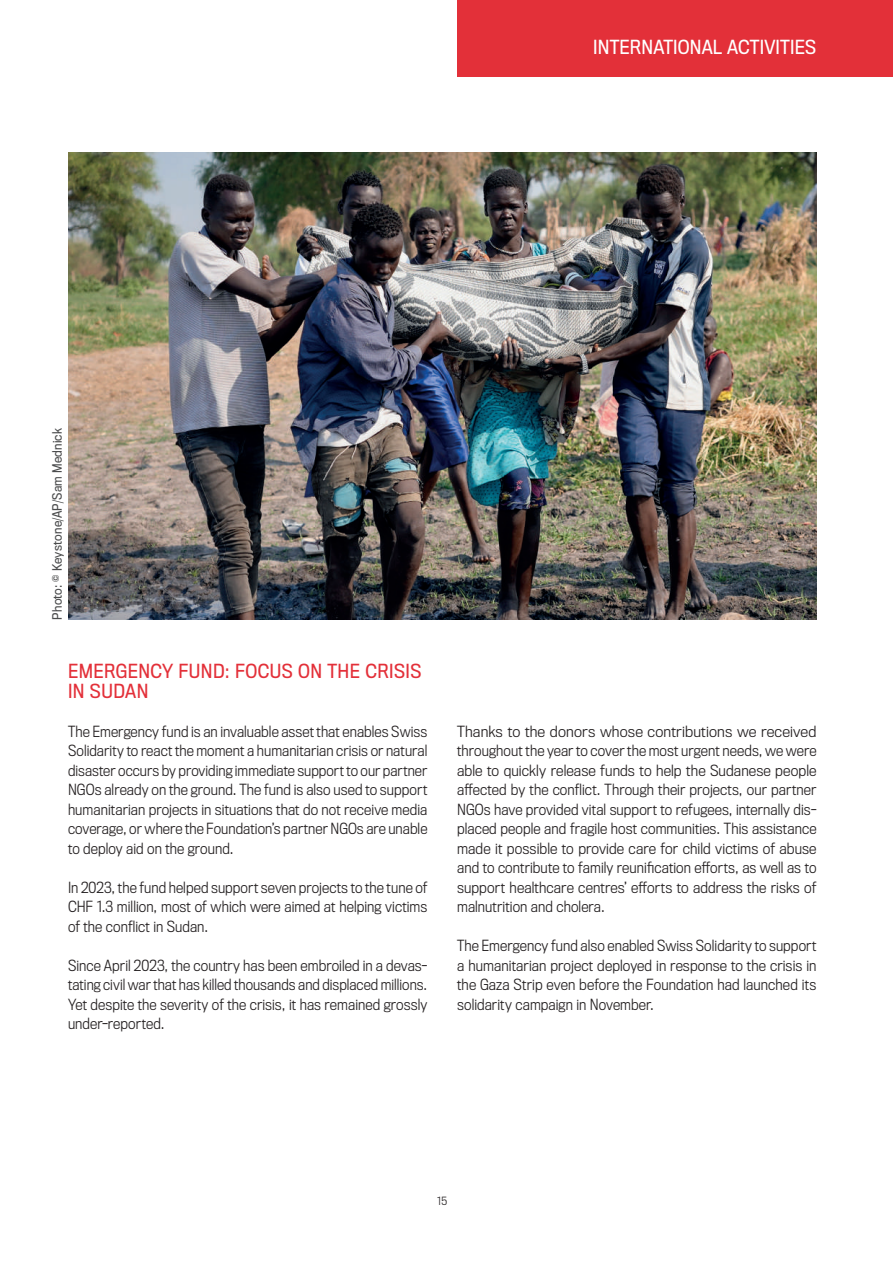
<style>
.page{position:relative;width:893px;height:1263px;background:#fff}
.page>*{position:absolute;margin:0;border:0;box-sizing:border-box;transform-origin:0 0}
.t1{font:18px/19.5px "Titling Gothic FB Narrow";letter-spacing:.025em;color:#e33039}
.t2{font:18px "Titling Gothic FB Narrow";letter-spacing:.01em;color:#fff}
.t3{font:300 14.25px/19.5px "Titling Gothic FB Narrow";letter-spacing:.005em;color:#231f20;text-align:justify}
.t4{font:300 14.25px/19.5px "Titling Gothic FB Narrow";letter-spacing:.005em;color:#231f20;text-align:justify;scale:1.07 1}
.t5{font:12px "Titling Gothic FB Narrow";letter-spacing:.02em;color:#4b4c4d}
.t6{font:300 10.5px "Titling Gothic FB Narrow";color:#231f20}
</style>
<div class="page">
<div style="left:457px;top:0;width:436px;height:77px;background:#e33039"></div>
<img style="left:68px;top:153px;width:748px;height:467px">
<p class="t2" style="left:593px;top:37px;width:225px">INTERNATIONAL ACTIVITIES</p>
<p class="t5" style="left:50px;top:620px;width:193px;rotate:-90deg">Photo: © Keystone/AP/Sam Mednick</p>
<p class="t1" style="left:68px;top:662px;width:355px">EMERGENCY FUND: FOCUS ON THE CRISIS<br>IN SUDAN</p>
<p class="t3" style="left:68px;top:722px;width:361px">The Emergency fund is an invaluable asset that enables Swiss Solidarity to react the moment a humanitarian crisis or natural disaster occurs by providing immediate support to our partner NGOs already on the ground. The fund is also used to support humanitarian projects in situations that do not receive media coverage, or where the Foundation’s partner NGOs are unable to deploy aid on the ground.</p>
<p class="t3" style="left:68px;top:878px;width:361px">In 2023, the fund helped support seven projects to the tune of CHF 1.3 million, most of which were aimed at helping victims of the conflict in Sudan.</p>
<p class="t3" style="left:68px;top:956px;width:361px">Since April 2023, the country has been embroiled in a devas&shy;tating civil war that has killed thousands and displaced millions.<br>Yet despite the severity of the crisis, it has remained grossly under-reported.</p>
<p class="t4" style="left:457px;top:722px;width:337px">Thanks to the donors whose contributions we received throughout the year to cover the most urgent needs, we were able to quickly release funds to help the Sudanese people affected by the conflict. Through their projects, our partner NGOs have provided vital support to refugees, internally dis&shy;placed people and fragile host communities. This assistance made it possible to provide care for child victims of abuse and to contribute to family reunification efforts, as well as to support healthcare centres’ efforts to address the risks of malnutrition and cholera.</p>
<p class="t3" style="left:457px;top:936px;width:361px">The Emergency fund also enabled Swiss Solidarity to support a humanitarian project deployed in response to the crisis in the Gaza Strip even before the Foundation had launched its solidarity campaign in November.</p>
<p class="t6" style="left:437px;top:1194px;width:11px">15</p>
</div>
